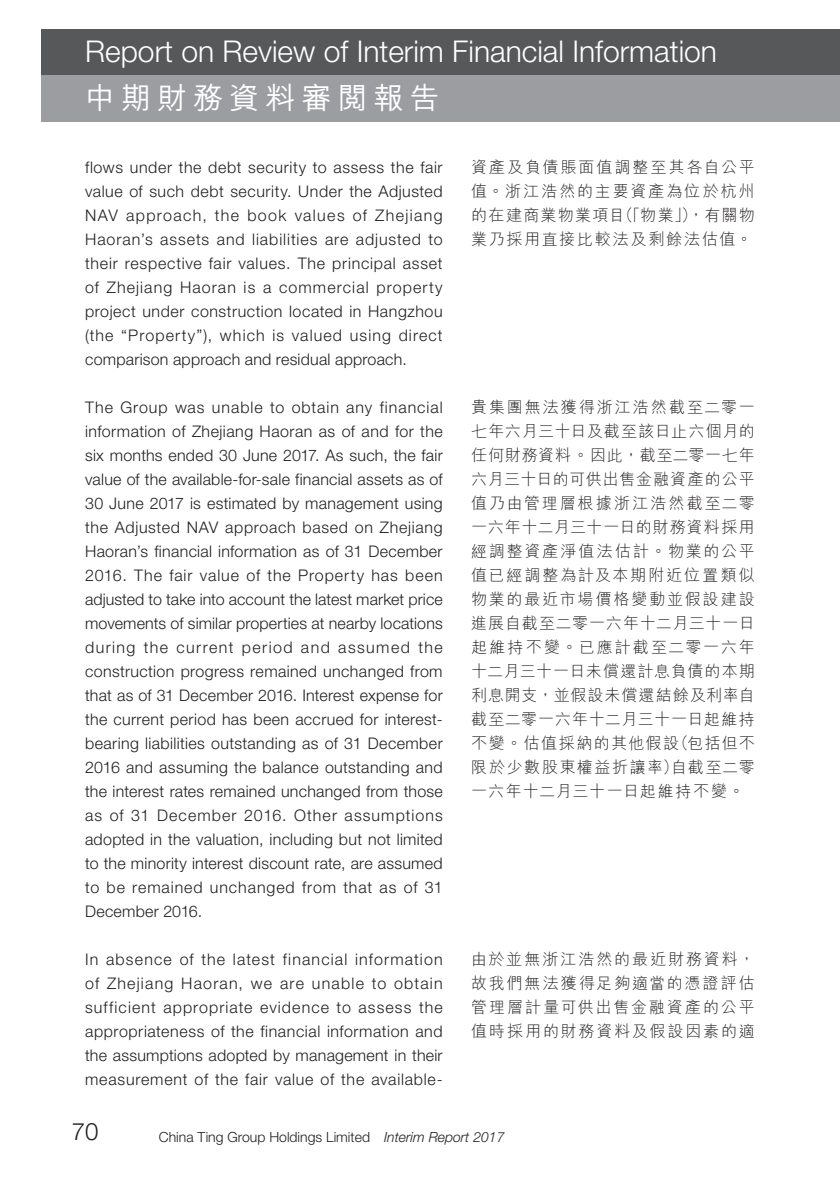
<style>
.page{position:relative;width:840px;height:1191px;background:#fff}
.page>*{position:absolute;margin:0;border:0;box-sizing:border-box;transform-origin:0 0}
.t1{font:300 30px "Helvetica Neue LT Std";color:#fff}
.t2{font:500 30px "M Hei HK";letter-spacing:.2em;color:#fff}
.t3{font:300 24px "Helvetica Neue LT Std";color:#231f20}
._01_Body_Text{font:300 16px/24px "Helvetica Neue LT Std";letter-spacing:.035em;color:#231f20;text-align:justify}
._11_P0{font:300 16px/24px "M Hei HK";letter-spacing:.105em;color:#231f20;text-align:justify}
.t4{font:300 14px "Helvetica Neue LT Std";color:#231f20}
.s1{font-style:italic}
</style>
<div class="page">
<div style="left:42px;top:29px;width:797px;height:47px;background:#57585a"></div>
<div style="left:42px;top:75px;width:797px;height:47px;background:#9b9da0"></div>
<h1 class="t1" style="left:85px;top:33px;width:633px">Report on Review of Interim Financial Information</h1>
<h1 class="t2" style="left:85px;top:76px;width:355px">中期財務資料審閱報告</h1>
<p class="_01_Body_Text" style="left:85px;top:155px;width:359px">flows under the debt security to assess the fair value of such debt security. Under the Adjusted NAV approach, the book values of Zhejiang Haoran’s assets and liabilities are adjusted to their respective fair values. The principal asset of Zhejiang Haoran is a commercial property project under construction located in Hangzhou (the “Property”), which is valued using direct comparison approach and residual approach.</p>
<p class="_01_Body_Text" style="left:85px;top:395px;width:359px">The Group was unable to obtain any financial information of Zhejiang Haoran as of and for the six months ended 30 June 2017. As such, the fair value of the available-for-sale financial assets as of 30 June 2017 is estimated by management using the Adjusted NAV approach based on Zhejiang Haoran’s financial information as of 31 December 2016. The fair value of the Property has been adjusted to take into account the latest market price movements of similar properties at nearby locations during the current period and assumed the construction progress remained unchanged from that as of 31 December 2016. Interest expense for the current period has been accrued for interest&shy;bearing liabilities outstanding as of 31 December 2016 and assuming the balance outstanding and the interest rates remained unchanged from those as of 31 December 2016. Other assumptions adopted in the valuation, including but not limited to the minority interest discount rate, are assumed to be remained unchanged from that as of 31<br>December 2016.</p>
<p class="_01_Body_Text" style="left:85px;top:947px;width:359px">In absence of the latest financial information of Zhejiang Haoran, we are unable to obtain sufficient appropriate evidence to assess the appropriateness of the financial information and the assumptions adopted by management in their measurement of the fair value of the available-</p>
<p class="_11_P0" style="left:471px;top:155px;width:285px">資產及負債賬面值調整至其各自公平值。浙江浩然的主要資產為位於杭州的在建商業物業項目（「物業」），有關物業乃採用直接比較法及剩餘法估值。</p>
<p class="_11_P0" style="left:471px;top:395px;width:285px">貴集團無法獲得浙江浩然截至二零一七年六月三十日及截至該日止六個月的任何財務資料。因此，截至二零一七年六月三十日的可供出售金融資產的公平值乃由管理層根據浙江浩然截至二零一六年十二月三十一日的財務資料採用經調整資產淨值法估計。物業的公平值已經調整為計及本期附近位置類似物業的最近市場價格變動並假設建設進展自截至二零一六年十二月三十一日起維持不變。已應計截至二零一六年十二月三十一日未償還計息負債的本期利息開支，並假設未償還結餘及利率自截至二零一六年十二月三十一日起維持不變。估值採納的其他假設（包括但不限於少數股東權益折讓率）自截至二零一六年十二月三十一日起維持不變。</p>
<p class="_11_P0" style="left:471px;top:947px;width:285px">由於並無浙江浩然的最近財務資料，故我們無法獲得足夠適當的憑證評估管理層計量可供出售金融資產的公平值時採用的財務資料及假設因素的適</p>
<h2 class="t3" style="left:72px;top:1116px;width:28px">70</h2>
<p class="t4" style="left:159px;top:1128px;width:347px">China Ting Group Holdings Limited <span class="s1">Interim Report 2017</span></p>
</div>
